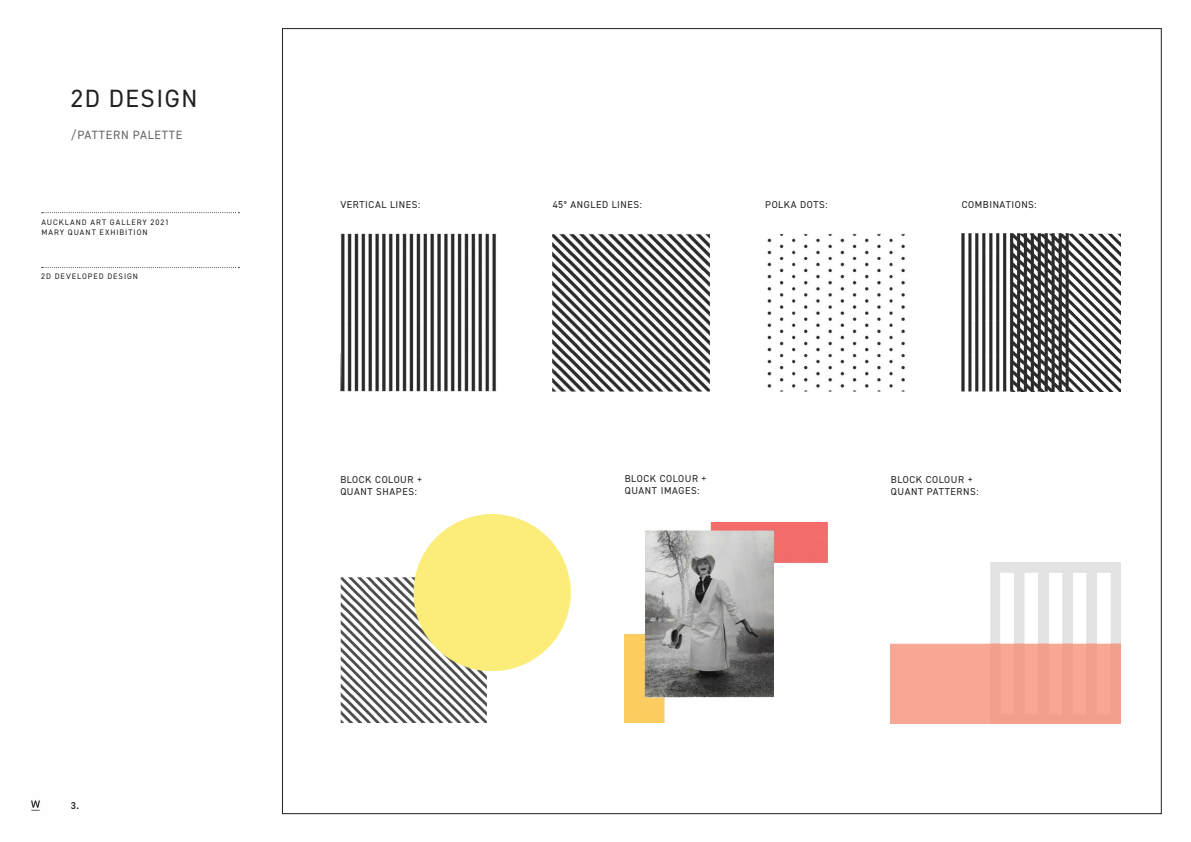
<style>
.page{position:relative;width:1191px;height:842px;background:#fff}
.page>*{position:absolute;margin:0;border:0;box-sizing:border-box;transform-origin:0 0}
.t1{font:25px "DIN2014";letter-spacing:.06em;color:#231f20}
.t2{font:12px "DIN2014";letter-spacing:.06em;color:#636366}
.t3{font:10px/12px "DIN2014";letter-spacing:.06em;color:#231f20}
.t4{font:600 10px "DIN2014";color:#231f20}
.t5{font:8px/10px "DIN2014";letter-spacing:.12em;color:#231f20}
</style>
<div class="page">
<img style="left:30px;top:800px;width:11px;height:11px">
<svg style="left:42px;top:267px;width:197px;height:1px"></svg>
<svg style="left:42px;top:212px;width:197px;height:1px"></svg>
<img style="left:553px;top:233px;width:156px;height:159px">
<img style="left:767px;top:233px;width:138px;height:159px">
<img style="left:340px;top:233px;width:157px;height:159px">
<img style="left:961px;top:233px;width:159px;height:159px">
<img style="left:624px;top:522px;width:204px;height:200px">
<img style="left:340px;top:514px;width:230px;height:208px">
<img style="left:890px;top:563px;width:230px;height:160px">
<h1 class="t1" style="left:71px;top:83px;width:128px">2D DESIGN</h1>
<p class="t2" style="left:71px;top:127px;width:113px">/PATTERN PALETTE</p>
<p class="t5" style="left:41px;top:217px;width:129px">AUCKLAND ART GALLERY 2021<br>MARY QUANT EXHIBITION</p>
<p class="t5" style="left:41px;top:271px;width:98px">2D DEVELOPED DESIGN</p>
<p class="t4" style="left:71px;top:799px;width:10px">3.</p>
<p class="t3" style="left:340px;top:199px;width:82px">VERTICAL LINES:</p>
<p class="t3" style="left:553px;top:199px;width:91px">45° ANGLED LINES:</p>
<p class="t3" style="left:765px;top:198px;width:64px">POLKA DOTS:</p>
<p class="t3" style="left:961px;top:199px;width:76px">COMBINATIONS:</p>
<p class="t3" style="left:340px;top:474px;width:83px">BLOCK COLOUR +<br>QUANT SHAPES:</p>
<p class="t3" style="left:625px;top:473px;width:83px">BLOCK COLOUR +<br>QUANT IMAGES:</p>
<p class="t3" style="left:891px;top:474px;width:89px">BLOCK COLOUR +<br>QUANT PATTERNS:</p>
</div>
